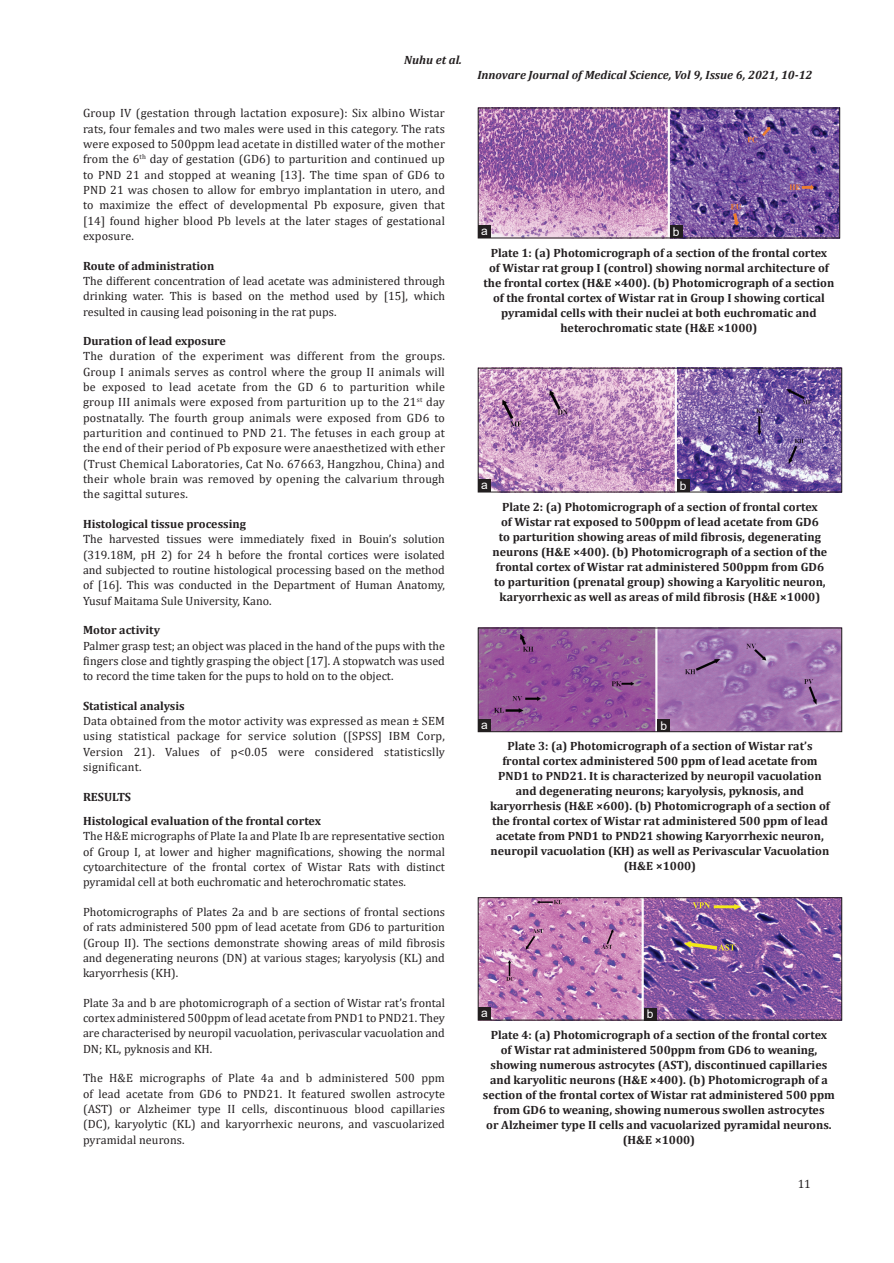
<style>
.page{position:relative;width:894px;height:1263px;background:#fff}
.page>*{position:absolute;margin:0;border:0;box-sizing:border-box;transform-origin:0 0}
.TX{font:12px/15.3px "Cambria";color:#231f20;text-align:justify}
.FGC{font:700 12px/15px "Cambria";color:#231f20;text-align:center}
.RH{font:italic 700 12px "Cambria";color:#231f20}
.LABEL{font:12px "Arial";color:#fff}
.F_No{font:12px "Cambria";color:#231f20}
</style>
<div class="page">
<img style="left:480px;top:899px;width:359px;height:119px">
<div style="left:478px;top:897px;width:363px;height:123px;border:1px solid #231f20"></div>
<div style="left:478px;top:1007px;width:12px;height:13px;background:#231f20"></div>
<div style="left:643px;top:1007px;width:13px;height:13px;background:#231f20"></div>
<img style="left:480px;top:630px;width:359px;height:100px">
<div style="left:478px;top:628px;width:363px;height:104px;border:1px solid #231f20"></div>
<div style="left:657px;top:719px;width:13px;height:13px;background:#231f20"></div>
<div style="left:478px;top:719px;width:12px;height:13px;background:#231f20"></div>
<img style="left:480px;top:370px;width:359px;height:120px">
<div style="left:478px;top:368px;width:363px;height:124px;border:1px solid #231f20"></div>
<div style="left:676px;top:479px;width:13px;height:13px;background:#231f20"></div>
<div style="left:478px;top:479px;width:12px;height:13px;background:#231f20"></div>
<img style="left:480px;top:110px;width:357px;height:126px">
<div style="left:669px;top:225px;width:13px;height:13px;background:#231f20"></div>
<div style="left:478px;top:225px;width:12px;height:13px;background:#231f20"></div>
<p class="RH" style="left:404px;top:51px;width:59px">Nuhu et al.</p>
<p class="TX" style="left:83px;top:106px;width:363px">Group IV (gestation through lactation exposure): Six albino Wistar rats, four females and two males were used in this category. The rats were exposed to 500ppm lead acetate in distilled water of the mother from the 6<sup>th</sup> day of gestation (GD6) to parturition and continued up to PND 21 and stopped at weaning [13]. The time span of GD6 to PND 21 was chosen to allow for embryo implantation in utero, and to maximize the effect of developmental Pb exposure, given that [14] found higher blood Pb levels at the later stages of gestational exposure.</p>
<h2 class="FGC" style="left:83px;top:257px;width:133px">Route of administration</h2>
<p class="TX" style="left:83px;top:273px;width:363px">The different concentration of lead acetate was administered through drinking water. This is based on the method used by [15], which resulted in causing lead poisoning in the rat pups.</p>
<h2 class="FGC" style="left:83px;top:333px;width:144px">Duration of lead exposure</h2>
<p class="TX" style="left:83px;top:349px;width:363px">The duration of the experiment was different from the groups.<br>Group I animals serves as control where the group II animals will be exposed to lead acetate from the GD 6 to parturition while group III animals were exposed from parturition up to the 21<sup>st</sup> day postnatally. The fourth group animals were exposed from GD6 to parturition and continued to PND 21. The fetuses in each group at the end of their period of Pb exposure were anaesthetized with ether (Trust Chemical Laboratories, Cat No. 67663, Hangzhou, China) and their whole brain was removed by opening the calvarium through the sagittal sutures.</p>
<h2 class="FGC" style="left:83px;top:516px;width:164px">Histological tissue processing</h2>
<p class="TX" style="left:83px;top:531px;width:363px">The harvested tissues were immediately fixed in Bouin’s solution (319.18M, pH 2) for 24 h before the frontal cortices were isolated and subjected to routine histological processing based on the method of [16]. This was conducted in the Department of Human Anatomy, Yusuf Maitama Sule University, Kano.</p>
<h2 class="FGC" style="left:83px;top:622px;width:78px">Motor activity</h2>
<p class="TX" style="left:83px;top:638px;width:363px">Palmer grasp test; an object was placed in the hand of the pups with the fingers close and tightly grasping the object [17]. A stopwatch was used to record the time taken for the pups to hold on to the object.</p>
<h2 class="FGC" style="left:83px;top:698px;width:103px">Statistical analysis</h2>
<p class="TX" style="left:83px;top:713px;width:363px">Data obtained from the motor activity was expressed as mean ± SEM using statistical package for service solution ([SPSS] IBM Corp, Version 21). Values of p&lt;0.05 were considered statisticslly significant.</p>
<h1 class="FGC" style="left:83px;top:788px;width:49px">RESULTS</h1>
<h2 class="FGC" style="left:83px;top:813px;width:239px">Histological evaluation of the frontal cortex</h2>
<p class="TX" style="left:83px;top:828px;width:363px">The H&amp;E micrographs of Plate Ia and Plate Ib are representative section of Group I, at lower and higher magnifications, showing the normal cytoarchitecture of the frontal cortex of Wistar Rats with distinct pyramidal cell at both euchromatic and heterochromatic states.</p>
<p class="TX" style="left:83px;top:904px;width:363px">Photomicrographs of Plates 2a and b are sections of frontal sections of rats administered 500 ppm of lead acetate from GD6 to parturition (Group II). The sections demonstrate showing areas of mild fibrosis and degenerating neurons (DN) at various stages; karyolysis (KL) and karyorrhesis (KH).</p>
<p class="TX" style="left:83px;top:995px;width:363px">Plate 3a and b are photomicrograph of a section of Wistar rat’s frontal cortex administered 500ppm of lead acetate from PND1 to PND21. They are characterised by neuropil vacuolation, perivascular vacuolation and DN; KL, pyknosis and KH.</p>
<p class="TX" style="left:83px;top:1070px;width:363px">The H&amp;E micrographs of Plate 4a and b administered 500 ppm of lead acetate from GD6 to PND21. It featured swollen astrocyte (AST) or Alzheimer type II cells, discontinuous blood capillaries (DC), karyolytic (KL) and karyorrhexic neurons, and vascuolarized pyramidal neurons.</p>
<p class="RH" style="left:477px;top:66px;width:336px">Innovare Journal of Medical Science, Vol 9, Issue 6, 2021, 10-12</p>
<p class="LABEL" style="left:481px;top:222px;width:8px">a</p>
<p class="LABEL" style="left:672px;top:224px;width:8px">b</p>
<p class="FGC" style="left:483px;top:244px;width:352px">Plate 1: (a) Photomicrograph of a section of the frontal cortex<br>of Wistar rat group I (control) showing normal architecture of the frontal cortex (H&amp;E ×400). (b) Photomicrograph of a section of the frontal cortex of Wistar rat in Group I showing cortical pyramidal cells with their nuclei at both euchromatic and heterochromatic state (H&amp;E ×1000)</p>
<p class="LABEL" style="left:481px;top:476px;width:8px">a</p>
<p class="LABEL" style="left:679px;top:478px;width:8px">b</p>
<p class="FGC" style="left:492px;top:498px;width:336px">Plate 2: (a) Photomicrograph of a section of frontal cortex<br>of Wistar rat exposed to 500ppm of lead acetate from GD6<br>to parturition showing areas of mild fibrosis, degenerating neurons (H&amp;E ×400). (b) Photomicrograph of a section of the frontal cortex of Wistar rat administered 500ppm from GD6 to parturition (prenatal group) showing a Karyolitic neuron, karyorrhexic as well as areas of mild fibrosis (H&amp;E ×1000)</p>
<p class="LABEL" style="left:481px;top:716px;width:8px">a</p>
<p class="LABEL" style="left:660px;top:717px;width:8px">b</p>
<p class="FGC" style="left:490px;top:738px;width:341px">Plate 3: (a) Photomicrograph of a section of Wistar rat’s frontal cortex administered 500 ppm of lead acetate from PND1 to PND21. It is characterized by neuropil vacuolation and degenerating neurons; karyolysis, pyknosis, and karyorrhesis (H&amp;E ×600). (b) Photomicrograph of a section of the frontal cortex of Wistar rat administered 500 ppm of lead acetate from PND1 to PND21 showing Karyorrhexic neuron, neuropil vacuolation (KH) as well as Perivascular Vacuolation (H&amp;E ×1000)</p>
<p class="LABEL" style="left:481px;top:1004px;width:8px">a</p>
<p class="LABEL" style="left:646px;top:1005px;width:8px">b</p>
<p class="FGC" style="left:483px;top:1026px;width:353px">Plate 4: (a) Photomicrograph of a section of the frontal cortex<br>of Wistar rat administered 500ppm from GD6 to weaning, showing numerous astrocytes (AST), discontinued capillaries and karyolitic neurons (H&amp;E ×400). (b) Photomicrograph of a section of the frontal cortex of Wistar rat administered 500 ppm from GD6 to weaning, showing numerous swollen astrocytes<br>or Alzheimer type II cells and vacuolarized pyramidal neurons. (H&amp;E ×1000)</p>
<p class="F_No" style="left:797px;top:1176px;width:15px">11</p>
</div>
